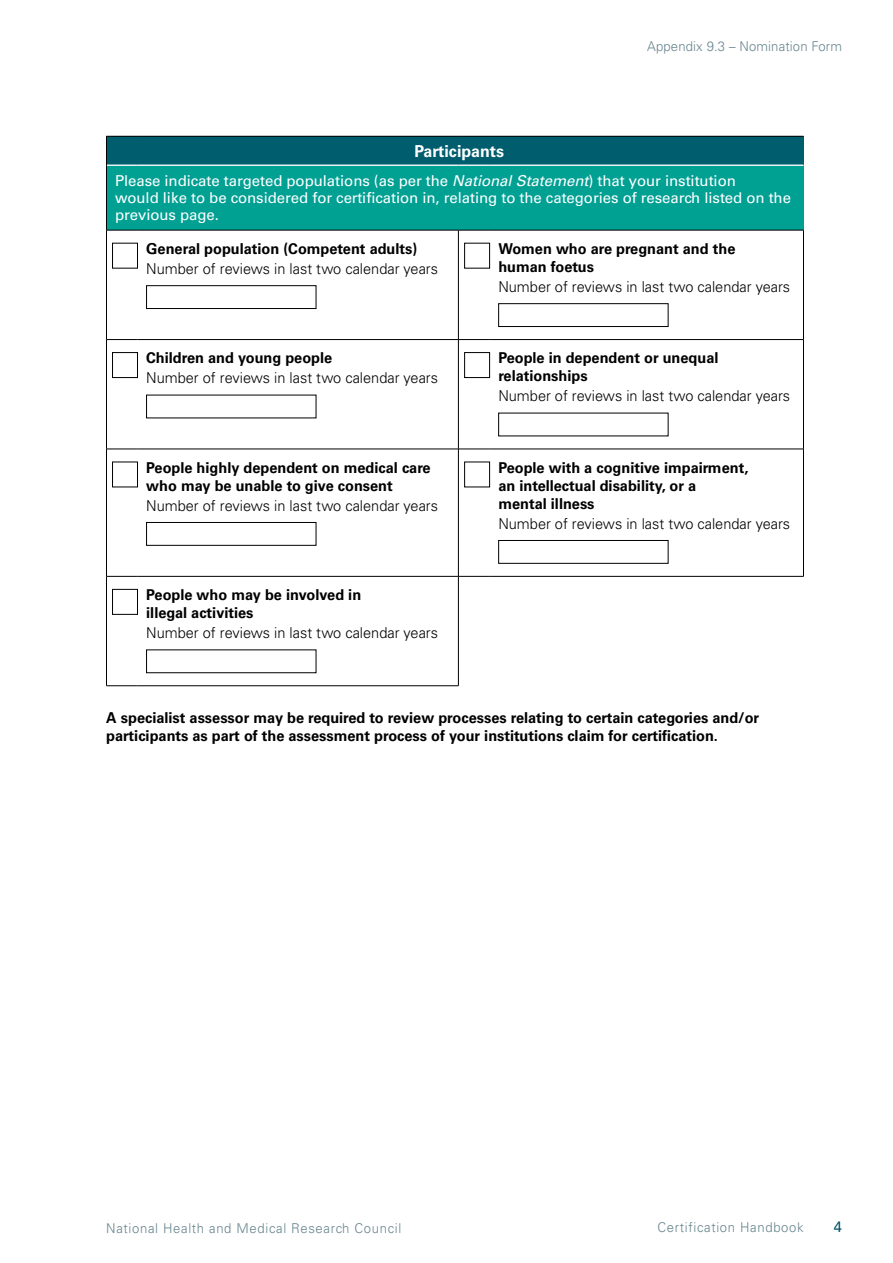
<style>
.page{position:relative;width:893px;height:1263px;background:#fff}
.page>*{position:absolute;margin:0;border:0;box-sizing:border-box;transform-origin:0 0}
.t1{font:700 16.5px "Univers LT Std";color:#fff}
.t2{font:700 15px/18px "Univers LT Std";color:#000}
.t3{font:300 15px "Univers LT Std";color:#000}
.t4{font:15px/17.2px "Univers LT Std";letter-spacing:-.005em;color:#fff}
.t5{font:15px "Univers LT Std";color:#005465}
.t6{font:300 13.5px "Univers LT Std";letter-spacing:.05em;color:#66848e}
.t7{font:300 13.5px "Univers LT Std";letter-spacing:.01em;color:#66848e}
.s1{font-style:italic}
</style>
<div class="page">
<div style="left:106px;top:136px;width:697px;height:29px;background:#005d6e"></div>
<div style="left:106px;top:165px;width:697px;height:65px;background:#00a093"></div>
<hr style="left:803px;top:230px;width:1px;height:109px;background:#000">
<hr style="left:106px;top:339px;width:32px;height:1px;background:#000">
<hr style="left:138px;top:339px;width:320px;height:1px;background:#000">
<hr style="left:458px;top:339px;width:32px;height:1px;background:#000">
<hr style="left:490px;top:339px;width:314px;height:1px;background:#000">
<hr style="left:803px;top:340px;width:1px;height:109px;background:#000">
<hr style="left:106px;top:449px;width:32px;height:1px;background:#000">
<hr style="left:138px;top:449px;width:320px;height:1px;background:#000">
<hr style="left:458px;top:449px;width:32px;height:1px;background:#000">
<hr style="left:490px;top:449px;width:314px;height:1px;background:#000">
<hr style="left:803px;top:449px;width:1px;height:127px;background:#000">
<hr style="left:106px;top:576px;width:32px;height:1px;background:#000">
<hr style="left:138px;top:576px;width:320px;height:1px;background:#000">
<hr style="left:458px;top:576px;width:32px;height:1px;background:#000">
<hr style="left:490px;top:576px;width:314px;height:1px;background:#000">
<hr style="left:106px;top:685px;width:32px;height:1px;background:#000">
<hr style="left:138px;top:685px;width:321px;height:1px;background:#000">
<hr style="left:107px;top:165px;width:31px;height:1px;background:#fff">
<hr style="left:138px;top:165px;width:320px;height:1px;background:#fff">
<hr style="left:458px;top:165px;width:32px;height:1px;background:#fff">
<hr style="left:490px;top:165px;width:313px;height:1px;background:#fff">
<hr style="left:106px;top:230px;width:32px;height:1px;background:#000">
<hr style="left:138px;top:230px;width:320px;height:1px;background:#000">
<hr style="left:458px;top:230px;width:32px;height:1px;background:#000">
<hr style="left:490px;top:230px;width:314px;height:1px;background:#000">
<hr style="left:106px;top:136px;width:32px;height:1px;background:#000">
<svg style="left:106px;top:136px;width:1px;height:29px"></svg>
<hr style="left:138px;top:136px;width:320px;height:1px;background:#000">
<hr style="left:458px;top:136px;width:32px;height:1px;background:#000">
<hr style="left:490px;top:136px;width:313px;height:1px;background:#000">
<hr style="left:106px;top:165px;width:1px;height:65px;background:#000">
<hr style="left:106px;top:230px;width:1px;height:109px;background:#000">
<hr style="left:458px;top:230px;width:1px;height:109px;background:#000">
<hr style="left:106px;top:340px;width:1px;height:109px;background:#000">
<hr style="left:458px;top:340px;width:1px;height:109px;background:#000">
<hr style="left:106px;top:449px;width:1px;height:127px;background:#000">
<hr style="left:458px;top:449px;width:1px;height:127px;background:#000">
<hr style="left:106px;top:576px;width:1px;height:109px;background:#000">
<hr style="left:458px;top:576px;width:1px;height:109px;background:#000">
<div style="left:112px;top:243px;width:26px;height:25px;border:1px solid #000"></div>
<div style="left:146px;top:285px;width:170px;height:24px;border:1px solid #000"></div>
<div style="left:464px;top:243px;width:26px;height:25px;border:1px solid #000"></div>
<div style="left:498px;top:303px;width:170px;height:24px;border:1px solid #000"></div>
<div style="left:112px;top:352px;width:26px;height:26px;border:1px solid #000"></div>
<div style="left:464px;top:352px;width:26px;height:26px;border:1px solid #000"></div>
<div style="left:112px;top:462px;width:26px;height:25px;border:1px solid #000"></div>
<div style="left:146px;top:522px;width:170px;height:24px;border:1px solid #000"></div>
<div style="left:464px;top:462px;width:26px;height:25px;border:1px solid #000"></div>
<div style="left:498px;top:540px;width:170px;height:24px;border:1px solid #000"></div>
<div style="left:112px;top:589px;width:26px;height:26px;border:1px solid #000"></div>
<p class="t7" style="left:647px;top:38px;width:196px">Appendix 9.3 – Nomination Form</p>
<p class="t1" style="left:414px;top:141px;width:91px">Participants</p>
<p class="t4" style="left:115px;top:172px;width:677px">Please indicate targeted populations (as per the <span class="s1">National Statement</span>) that your institution<br>would like to be considered for certification in, relating to the categories of research listed on the previous page.</p>
<p class="t2" style="left:146px;top:240px;width:273px">General population (Competent adults)</p>
<p class="t3" style="left:146px;top:260px;width:293px">Number of reviews in last two calendar years</p>
<p class="t2" style="left:498px;top:240px;width:239px">Women who are pregnant and the human foetus</p>
<p class="t3" style="left:498px;top:278px;width:293px">Number of reviews in last two calendar years</p>
<p class="t2" style="left:146px;top:349px;width:188px">Children and young people</p>
<p class="t3" style="left:146px;top:369px;width:293px">Number of reviews in last two calendar years</p>
<p class="t2" style="left:146px;top:458px;width:286px">People highly dependent on medical care who may be unable to give consent</p>
<p class="t3" style="left:146px;top:496px;width:293px">Number of reviews in last two calendar years</p>
<p class="t2" style="left:146px;top:586px;width:216px">People who may be involved in illegal activities</p>
<p class="t3" style="left:146px;top:624px;width:293px">Number of reviews in last two calendar years</p>
<p class="t2" style="left:498px;top:349px;width:222px">People in dependent or unequal relationships</p>
<p class="t3" style="left:498px;top:387px;width:293px">Number of reviews in last two calendar years</p>
<p class="t2" style="left:498px;top:458px;width:251px">People with a cognitive impairment, an intellectual disability, or a mental illness</p>
<p class="t3" style="left:498px;top:514px;width:293px">Number of reviews in last two calendar years</p>
<p class="t2" style="left:106px;top:709px;width:654px">A specialist assessor may be required to review processes relating to certain categories and/or participants as part of the assessment process of your institutions claim for certification.</p>
<p class="t6" style="left:106px;top:1220px;width:297px">National Health and Medical Research Council</p>
<p class="t6" style="left:657px;top:1219px;width:148px">Certification Handbook</p>
<p class="t5" style="left:834px;top:1218px;width:10px">4</p>
</div>
